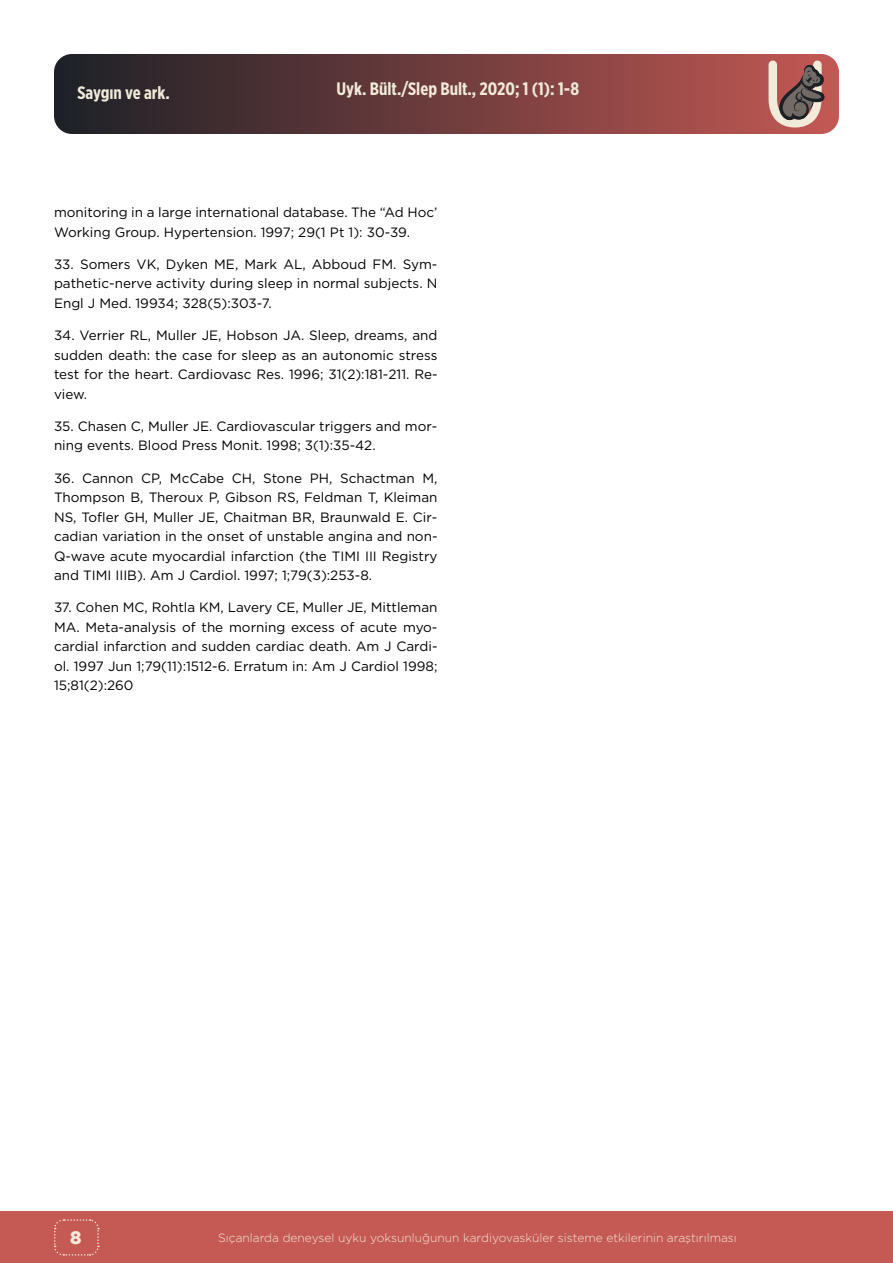
<style>
.page{position:relative;width:893px;height:1263px;background:#fff}
.page>*{position:absolute;margin:0;border:0;box-sizing:border-box;transform-origin:0 0}
.t1{font:700 18px "Gotham X Narrow";color:#f2ebd9}
.t2{font:900 18px "Gotham";color:#f3eada}
.t3{font:13.5px/19.5px "Gotham";color:#000;text-align:justify}
.t4{font:300 12px "Gotham";color:#f3eada}
</style>
<div class="page">
<svg style="left:54px;top:54px;width:785px;height:80px;background:#6b3c3c"></svg>
<svg style="left:768px;top:60px;width:56px;height:68px;background:#9f7872"></svg>
<div style="left:0;top:1212px;width:892px;height:51px;background:#c55954"></div>
<svg style="left:54px;top:1219px;width:46px;height:37px"></svg>
<h1 class="t1" style="left:77px;top:81px;width:94px">Saygın ve ark.</h1>
<h1 class="t1" style="left:336px;top:78px;width:244px">Uyk. Bült./Slep Bult., 2020; 1 (1): 1-8</h1>
<p class="t3" style="left:54px;top:202px;width:385px">monitoring in a large international database. The “Ad Hoc’<br>Working Group. Hypertension. 1997; 29(1 Pt 1): 30-39.</p>
<p class="t3" style="left:54px;top:254px;width:385px">33. Somers VK, Dyken ME, Mark AL, Abboud FM. Sym&shy;pathetic-nerve activity during sleep in normal subjects. N Engl J Med. 19934; 328(5):303-7.</p>
<p class="t3" style="left:54px;top:325px;width:385px">34. Verrier RL, Muller JE, Hobson JA. Sleep, dreams, and sudden death: the case for sleep as an autonomic stress test for the heart. Cardiovasc Res. 1996; 31(2):181-211. Re&shy;view.</p>
<p class="t3" style="left:54px;top:416px;width:385px">35. Chasen C, Muller JE. Cardiovascular triggers and mor&shy;ning events. Blood Press Monit. 1998; 3(1):35-42.</p>
<p class="t3" style="left:54px;top:468px;width:385px">36. Cannon CP, McCabe CH, Stone PH, Schactman M, Thompson B, Theroux P, Gibson RS, Feldman T, Kleiman NS, Tofler GH, Muller JE, Chaitman BR, Braunwald E. Cir&shy;cadian variation in the onset of unstable angina and non-Q-wave acute myocardial infarction (the TIMI III Registry and TIMI IIIB). Am J Cardiol. 1997; 1;79(3):253-8.</p>
<p class="t3" style="left:54px;top:597px;width:385px">37. Cohen MC, Rohtla KM, Lavery CE, Muller JE, Mittleman MA. Meta-analysis of the morning excess of acute myo&shy;cardial infarction and sudden cardiac death. Am J Cardi&shy;ol. 1997 Jun 1;79(11):1512-6. Erratum in: Am J Cardiol 1998; 15;81(2):260</p>
<h1 class="t2" style="left:70px;top:1227px;width:13px">8</h1>
<p class="t4" style="left:218px;top:1230px;width:520px">Sıçanlarda deneysel uyku yoksunluğunun kardiyovasküler sisteme etkilerinin araştırılması</p>
</div>
